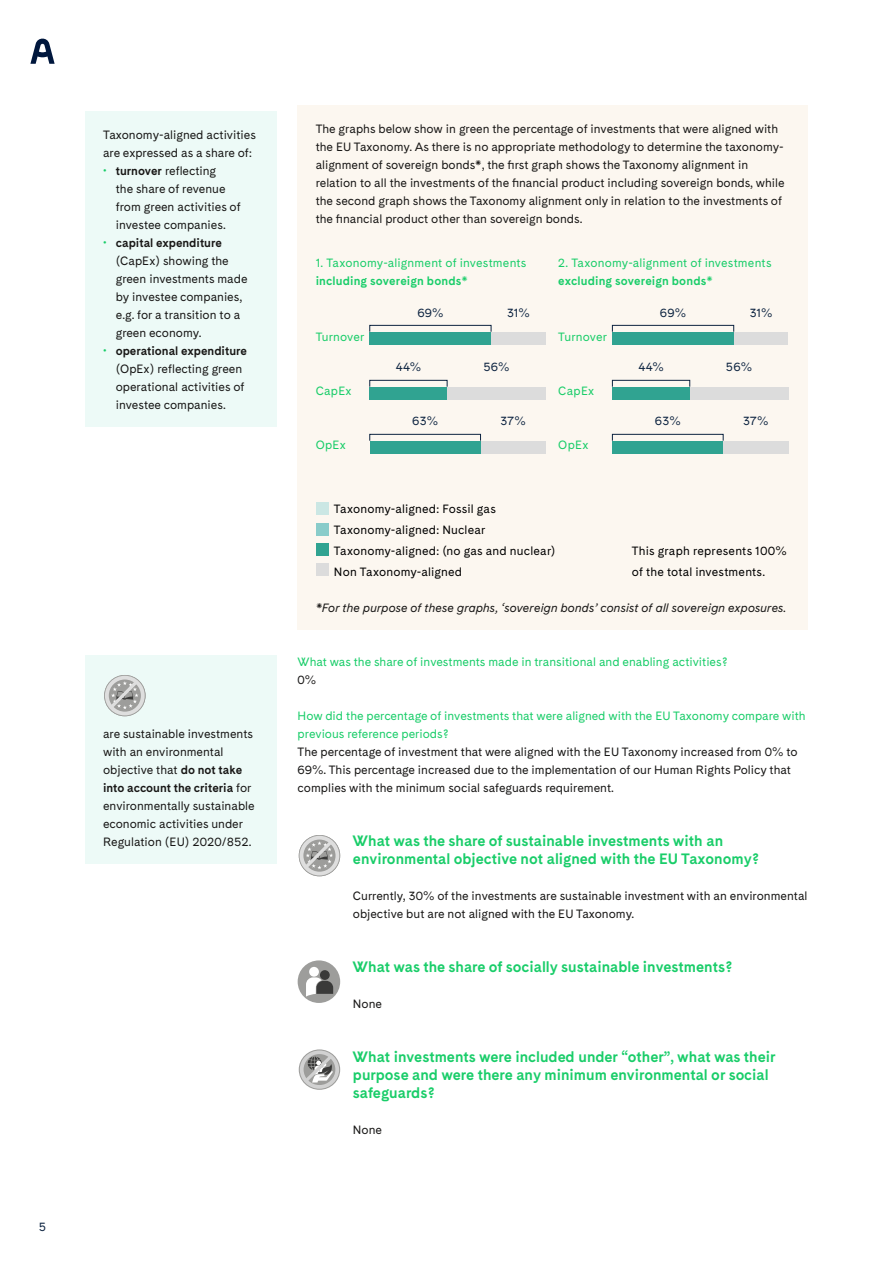
<style>
.page{position:relative;width:893px;height:1263px;background:#fff}
.page>*{position:absolute;margin:0;border:0;box-sizing:border-box;transform-origin:0 0}
.t1{font:700 15px/18px "Cadiz";color:#19cd69}
.Body_links{font:12px/18px "Cadiz";color:#181716}
.Body{font:12px/18px "Cadiz";color:#181716}
.t2{font:12px/18px "Cadiz";color:#19cd69}
.t3{font:12px/20.9px "Cadiz";letter-spacing:.015em;color:#000}
.Body-2{font:italic 12px "Cadiz";color:#181716}
.t4{font:12px "Cadiz";color:#0c2340}
.s1{color:#19cd69}
.s2{font-weight:700}
</style>
<div class="page">
<div style="left:298px;top:105px;width:510px;height:525px;background:#fcf7f0"></div>
<div style="left:316px;top:502px;width:12px;height:13px;background:#cbe7e4"></div>
<div style="left:316px;top:523px;width:12px;height:12px;background:#89ccca"></div>
<div style="left:316px;top:543px;width:12px;height:13px;background:#30a391"></div>
<div style="left:316px;top:564px;width:12px;height:12px;background:#dcdcdc"></div>
<div style="left:491px;top:332px;width:55px;height:12px;background:#dcdcdc"></div>
<div style="left:370px;top:325px;width:121px;height:7px;border:1px solid #0c2340"></div>
<div style="left:370px;top:332px;width:121px;height:12px;background:#30a391"></div>
<div style="left:480px;top:441px;width:66px;height:12px;background:#dcdcdc"></div>
<div style="left:370px;top:434px;width:111px;height:7px;border:1px solid #0c2340"></div>
<div style="left:370px;top:441px;width:110px;height:12px;background:#30a391"></div>
<div style="left:447px;top:387px;width:99px;height:12px;background:#dcdcdc"></div>
<div style="left:370px;top:380px;width:77px;height:7px;border:1px solid #0c2340"></div>
<div style="left:370px;top:387px;width:77px;height:12px;background:#30a391"></div>
<div style="left:690px;top:387px;width:98px;height:12px;background:#dcdcdc"></div>
<div style="left:612px;top:380px;width:78px;height:7px;border:1px solid #0c2340"></div>
<div style="left:612px;top:387px;width:78px;height:12px;background:#30a391"></div>
<div style="left:734px;top:332px;width:54px;height:12px;background:#dcdcdc"></div>
<div style="left:612px;top:325px;width:122px;height:7px;border:1px solid #0c2340"></div>
<div style="left:612px;top:332px;width:122px;height:12px;background:#30a391"></div>
<div style="left:723px;top:441px;width:65px;height:12px;background:#dcdcdc"></div>
<div style="left:612px;top:434px;width:111px;height:7px;border:1px solid #0c2340"></div>
<div style="left:612px;top:441px;width:111px;height:12px;background:#30a391"></div>
<svg style="left:299px;top:835px;width:41px;height:41px"></svg>
<div style="left:298px;top:960px;width:42px;height:43px;background:#9d9d9b;border-radius:50%"></div>
<svg style="left:306px;top:977px;width:27px;height:19px"></svg>
<div style="left:320px;top:970px;width:10px;height:10px;background:#3a3a39;border-radius:50%"></div>
<div style="left:309px;top:967px;width:10px;height:10px;background:#fff;border-radius:50%"></div>
<svg style="left:299px;top:1049px;width:41px;height:41px"></svg>
<svg style="left:300px;top:1050px;width:39px;height:39px"></svg>
<div style="left:85px;top:112px;width:191px;height:315px;background:#edfaf7"></div>
<div style="left:85px;top:656px;width:191px;height:208px;background:#edfaf7"></div>
<svg style="left:104px;top:675px;width:42px;height:41px"></svg>
<svg style="left:30px;top:38px;width:25px;height:26px"></svg>
<p class="t4" style="left:39px;top:1220px;width:9px">5</p>
<p class="Body_links" style="left:103px;top:126px;width:154px">Taxonomy-aligned activities are expressed as a share of:</p>
<p class="Body_links" style="left:116px;top:162px;width:126px;text-indent:-13px"><span class="s1">•</span> <span class="s2">turnover</span> reflecting<br>the share of revenue from green activities of investee companies.</p>
<p class="Body_links" style="left:116px;top:234px;width:133px;text-indent:-13px"><span class="s1">•</span> <span class="s2">capital expenditure </span>(CapEx) showing the green investments made by investee companies, e.g. for a transition to a green economy.</p>
<p class="Body_links" style="left:116px;top:342px;width:133px;text-indent:-13px"><span class="s1">•</span> <span class="s2">operational expenditure </span>(OpEx) reflecting green operational activities of investee companies.</p>
<p class="Body" style="left:103px;top:726px;width:153px">are sustainable investments with an environmental objective that <span class="s2">do not take into account the criteria</span> for environmentally sustainable economic activities under<br>Regulation (EU) 2020/852.</p>
<p class="Body_links" style="left:316px;top:120px;width:470px">The graphs below show in green the percentage of investments that were aligned with the EU Taxonomy. As there is no appropriate methodology to determine the taxonomy&shy;alignment of sovereign bonds*, the first graph shows the Taxonomy alignment in relation to all the investments of the financial product including sovereign bonds, while the second graph shows the Taxonomy alignment only in relation to the investments of the financial product other than sovereign bonds.</p>
<p class="t2" style="left:316px;top:255px;width:212px">1. Taxonomy-alignment of investments <span class="s2">including sovereign bonds*</span></p>
<p class="t2" style="left:558px;top:255px;width:215px">2. Taxonomy-alignment of investments <span class="s2">excluding sovereign bonds*</span></p>
<p class="t4" style="left:417px;top:305px;width:28px">69%</p>
<p class="t4" style="left:507px;top:305px;width:24px">31%</p>
<p class="t4" style="left:660px;top:305px;width:28px">69%</p>
<p class="t4" style="left:750px;top:305px;width:24px">31%</p>
<p class="t2" style="left:316px;top:328px;width:50px">Turnover</p>
<p class="t2" style="left:558px;top:328px;width:50px">Turnover</p>
<p class="t4" style="left:396px;top:359px;width:27px">44%</p>
<p class="t4" style="left:483px;top:359px;width:28px">56%</p>
<p class="t4" style="left:638px;top:359px;width:27px">44%</p>
<p class="t4" style="left:726px;top:359px;width:28px">56%</p>
<p class="t2" style="left:316px;top:382px;width:37px">CapEx</p>
<p class="t2" style="left:558px;top:382px;width:37px">CapEx</p>
<p class="t4" style="left:412px;top:413px;width:27px">63%</p>
<p class="t4" style="left:500px;top:413px;width:27px">37%</p>
<p class="t4" style="left:655px;top:413px;width:27px">63%</p>
<p class="t4" style="left:743px;top:413px;width:27px">37%</p>
<p class="t2" style="left:316px;top:436px;width:32px">OpEx</p>
<p class="t2" style="left:558px;top:436px;width:32px">OpEx</p>
<p class="t3" style="left:334px;top:499px;width:223px">Taxonomy-aligned: Fossil gas<br>Taxonomy-aligned: Nuclear<br>Taxonomy-aligned: (no gas and nuclear)<br>Non Taxonomy-aligned</p>
<p class="t3" style="left:632px;top:541px;width:156px">This graph represents 100% of the total investments.</p>
<p class="Body-2" style="left:316px;top:601px;width:472px">*For the purpose of these graphs, ‘sovereign bonds’ consist of all sovereign exposures.</p>
<h5 class="t2" style="left:298px;top:654px;width:431px">What was the share of investments made in transitional and enabling activities?</h5>
<p class="Body" style="left:298px;top:672px;width:20px">0%</p>
<h5 class="t2" style="left:298px;top:708px;width:509px">How did the percentage of investments that were aligned with the EU Taxonomy compare with previous reference periods?</h5>
<p class="Body" style="left:298px;top:744px;width:502px">The percentage of investment that were aligned with the EU Taxonomy increased from 0% to<br>69%. This percentage increased due to the implementation of our Human Rights Policy that complies with the minimum social safeguards requirement.</p>
<h4 class="t1" style="left:353px;top:833px;width:408px">What was the share of sustainable investments with an environmental objective not aligned with the EU Taxonomy?</h4>
<p class="Body" style="left:353px;top:888px;width:456px">Currently, 30% of the investments are sustainable investment with an environmental objective but are not aligned with the EU Taxonomy.</p>
<h4 class="t1" style="left:353px;top:959px;width:381px">What was the share of socially sustainable investments?</h4>
<p class="Body" style="left:353px;top:996px;width:31px">None</p>
<h4 class="t1" style="left:353px;top:1049px;width:424px">What investments were included under “other”, what was their purpose and were there any minimum environmental or social safeguards?</h4>
<p class="Body" style="left:353px;top:1122px;width:31px">None</p>
</div>
